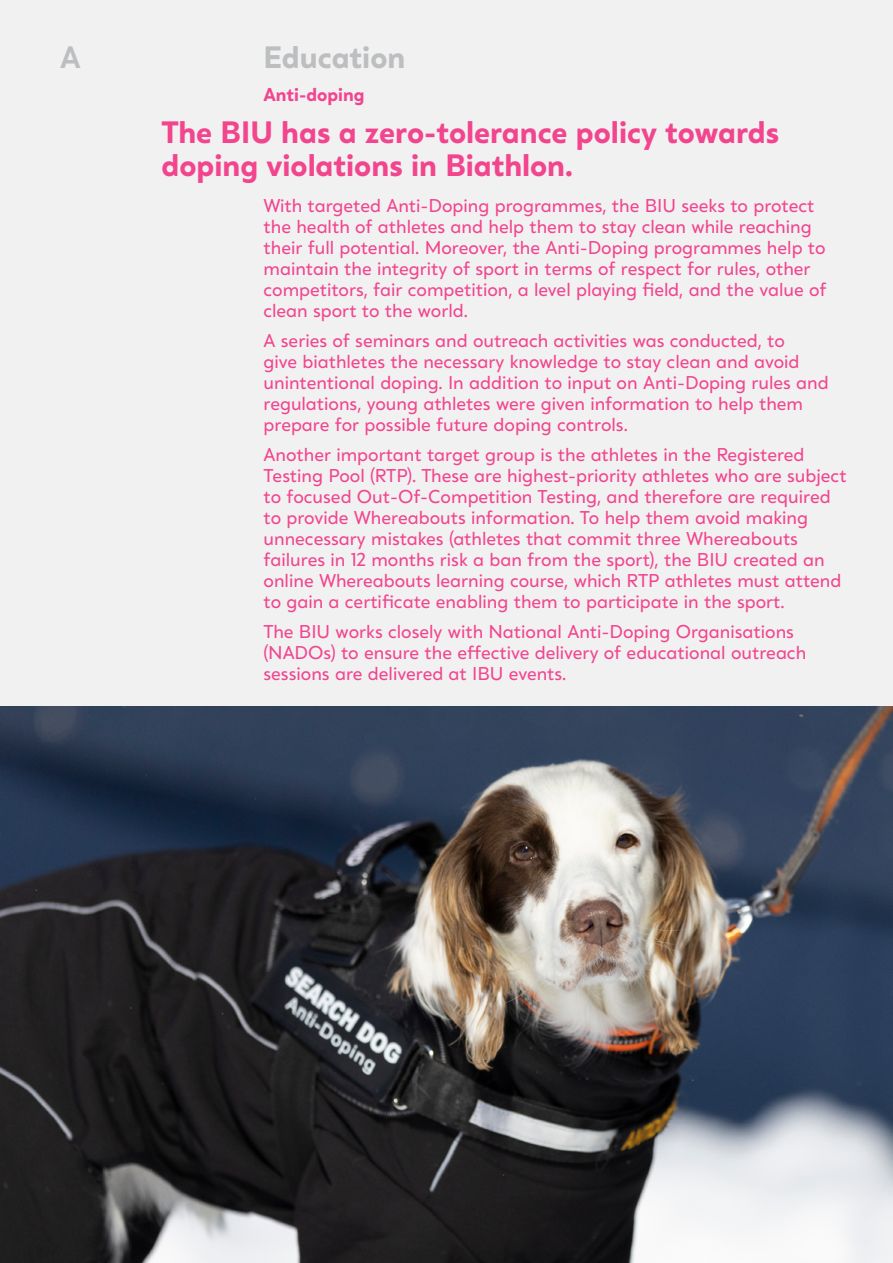
<style>
.page{position:relative;width:893px;height:1263px;background:#f1f1f2}
.page>*{position:absolute;margin:0;border:0;box-sizing:border-box;transform-origin:0 0}
.t1{font:700 30px/33px "Grava";color:#f2458e}
.t2{font:700 30px "Grava";color:#bcbec0}
.t3{font:600 30px "Grava";color:#bcbec0}
.t4{font:18px/21px "Grava";color:#f2458e}
.t5{font:700 18px "Grava";color:#f2458e}
</style>
<div class="page">
<img style="left:0;top:706px;width:893px;height:557px">
<h1 class="t3" style="left:60px;top:39px;width:22px">A</h1>
<h1 class="t2" style="left:263px;top:39px;width:143px">Education</h1>
<p class="t5" style="left:263px;top:83px;width:102px">Anti-doping</p>
<h1 class="t1" style="left:161px;top:116px;width:619px">The BIU has a zero-tolerance policy towards doping violations in Biathlon.</h1>
<p class="t4" style="left:263px;top:195px;width:564px">With targeted Anti-Doping programmes, the BIU seeks to protect the health of athletes and help them to stay clean while reaching their full potential. Moreover, the Anti-Doping programmes help to maintain the integrity of sport in terms of respect for rules, other competitors, fair competition, a level playing field, and the value of clean sport to the world.</p>
<p class="t4" style="left:263px;top:330px;width:567px">A series of seminars and outreach activities was conducted, to<br>give biathletes the necessary knowledge to stay clean and avoid unintentional doping. In addition to input on Anti-Doping rules and regulations, young athletes were given information to help them prepare for possible future doping controls.</p>
<p class="t4" style="left:263px;top:444px;width:585px">Another important target group is the athletes in the Registered Testing Pool (RTP). These are highest-priority athletes who are subject to focused Out-Of-Competition Testing, and therefore are required to provide Whereabouts information. To help them avoid making unnecessary mistakes (athletes that commit three Whereabouts failures in 12 months risk a ban from the sport), the BIU created an online Whereabouts learning course, which RTP athletes must attend to gain a certificate enabling them to participate in the sport.</p>
<p class="t4" style="left:263px;top:621px;width:544px">The BIU works closely with National Anti-Doping Organisations (NADOs) to ensure the effective delivery of educational outreach sessions are delivered at IBU events.</p>
</div>
